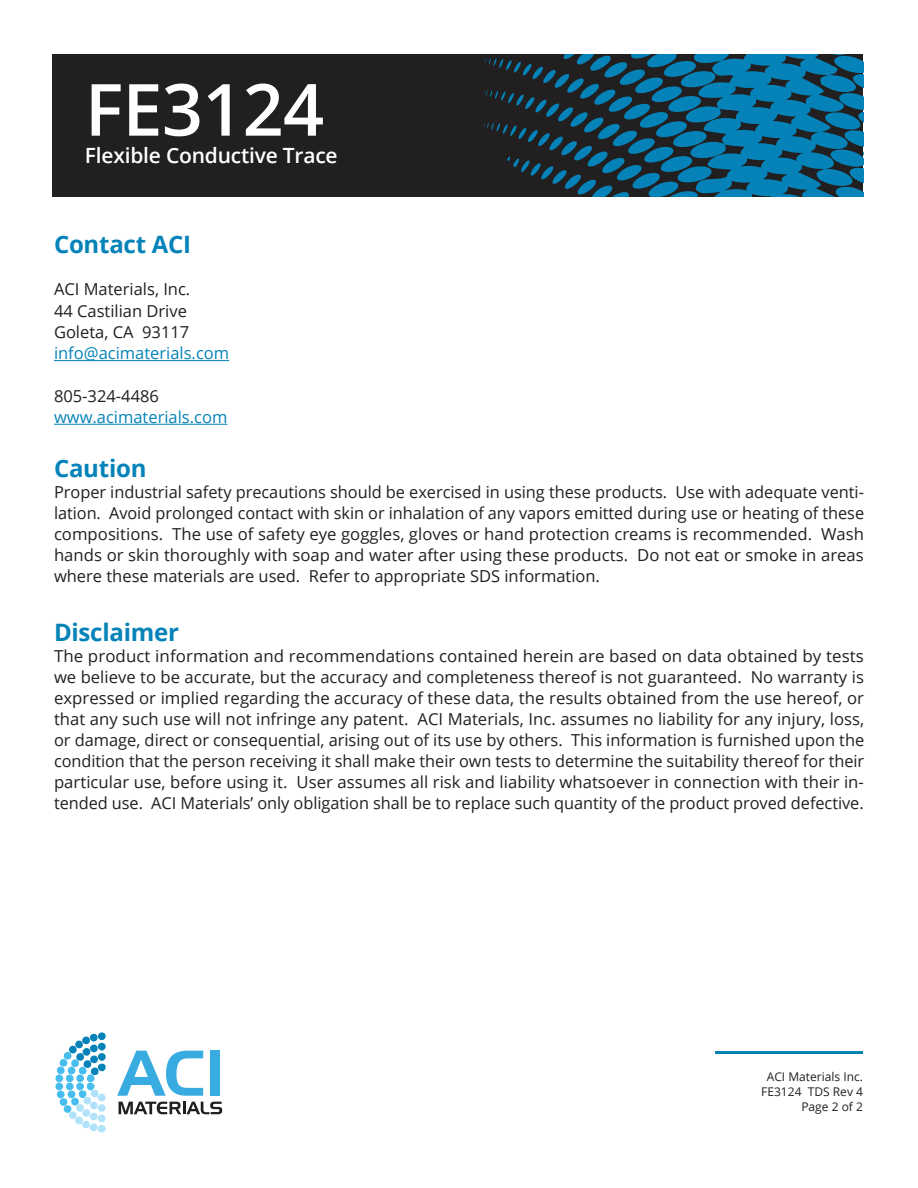
<style>
.page{position:relative;width:918px;height:1188px;background:#fff}
.page>*{position:absolute;margin:0;border:0;box-sizing:border-box;transform-origin:0 0}
.t1{font:600 72px "Open Sans";letter-spacing:-.01em;color:#fff}
.t2{font:700 24px "Open Sans";letter-spacing:-.01em;color:#0583b8}
.t3{font:600 21px "Open Sans";letter-spacing:-.01em;color:#fff}
.t4{font:16.5px/21px "Open Sans";color:#231f20;text-align:justify}
.t5{font:16.5px "Open Sans";color:#0583b8}
.t6{font:12px/15px "Open Sans";color:#231f20;text-align:right}
</style>
<div class="page">
<div style="left:53px;top:54px;width:810px;height:142px;background:#211f1f"></div>
<svg style="left:482px;top:54px;width:381px;height:142px"></svg>
<svg style="left:55px;top:1032px;width:51px;height:101px"></svg>
<svg style="left:117px;top:1051px;width:86px;height:45px"></svg>
<div style="left:210px;top:1051px;width:10px;height:45px;background:#38abe0"></div>
<svg style="left:119px;top:1102px;width:103px;height:12px"></svg>
<hr style="left:54px;top:360px;width:175px;height:1px;background:#0583b8">
<hr style="left:54px;top:424px;width:173px;height:1px;background:#0583b8">
<hr style="left:715px;top:1051px;width:148px;height:3px;background:#0583b8">
<h1 class="t1" style="left:85px;top:60px;width:241px">FE3124</h1>
<p class="t3" style="left:85px;top:141px;width:254px">Flexible Conductive Trace</p>
<h2 class="t2" style="left:54px;top:227px;width:139px">Contact ACI</h2>
<p class="t4" style="left:54px;top:278px;width:138px;text-align:left">ACI Materials, Inc.<br>44 Castilian Drive<br>Goleta, CA 93117</p>
<p class="t5" style="left:54px;top:342px;width:177px">info@acimaterials.com</p>
<p class="t4" style="left:54px;top:385px;width:107px">805-324-4486</p>
<p class="t5" style="left:54px;top:405px;width:175px">www.acimaterials.com</p>
<h2 class="t2" style="left:54px;top:451px;width:94px">Caution</h2>
<p class="t4" style="left:54px;top:481px;width:812px">Proper industrial safety precautions should be exercised in using these products. Use with adequate venti&shy;lation. Avoid prolonged contact with skin or inhalation of any vapors emitted during use or heating of these compositions. The use of safety eye goggles, gloves or hand protection creams is recommended. Wash hands or skin thoroughly with soap and water after using these products. Do not eat or smoke in areas where these materials are used. Refer to appropriate SDS information.</p>
<h2 class="t2" style="left:54px;top:615px;width:126px">Disclaimer</h2>
<p class="t4" style="left:54px;top:645px;width:812px">The product information and recommendations contained herein are based on data obtained by tests we believe to be accurate, but the accuracy and completeness thereof is not guaranteed. No warranty is expressed or implied regarding the accuracy of these data, the results obtained from the use hereof, or that any such use will not infringe any patent. ACI Materials, Inc. assumes no liability for any injury, loss, or damage, direct or consequential, arising out of its use by others. This information is furnished upon the condition that the person receiving it shall make their own tests to determine the suitability thereof for their particular use, before using it. User assumes all risk and liability whatsoever in connection with their in&shy;tended use. ACI Materials’ only obligation shall be to replace such quantity of the product proved defective.</p>
<p class="t6" style="left:761px;top:1069px;width:103px">ACI Materials Inc.<br>FE3124 TDS Rev 4<br>Page 2 of 2</p>
</div>
